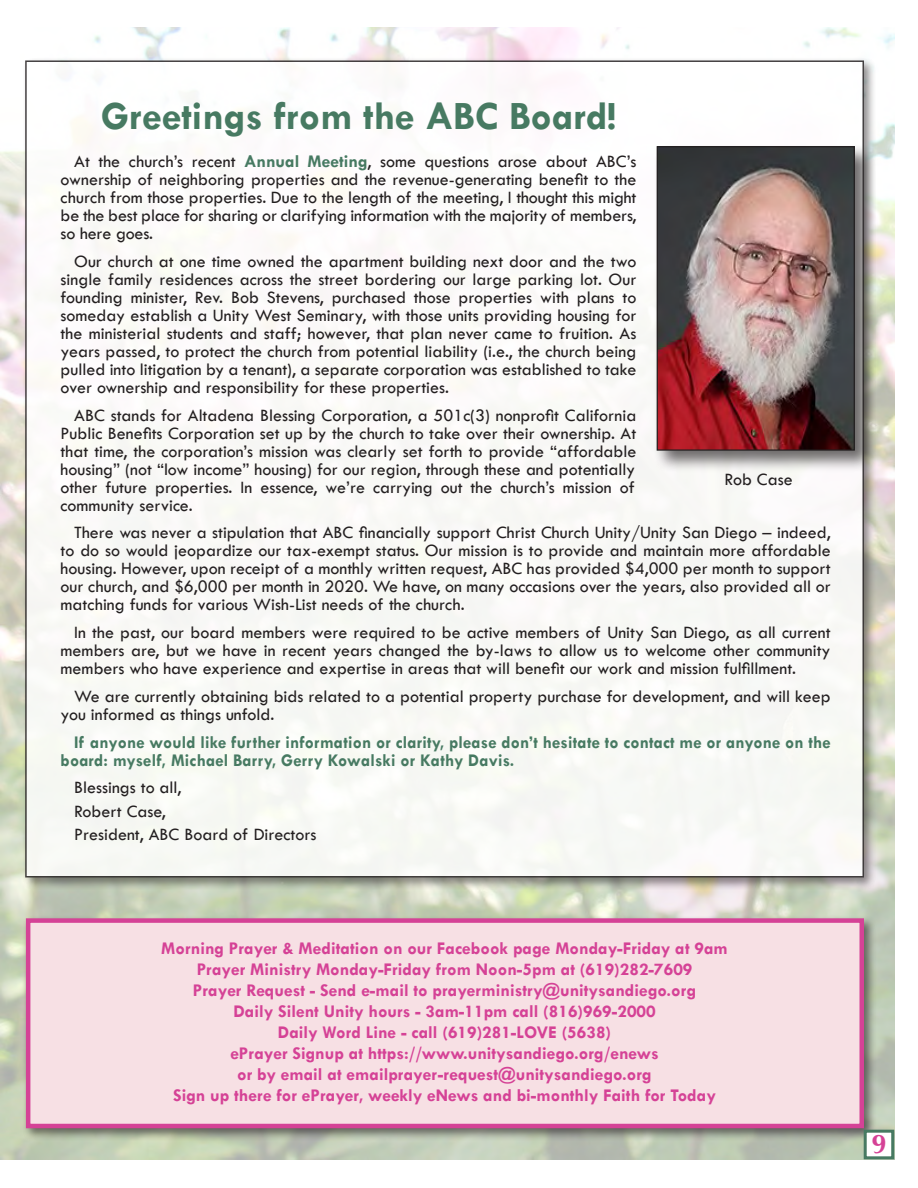
<style>
.page{position:relative;width:918px;height:1188px;background:#fff}
.page>*{position:absolute;margin:0;border:0;box-sizing:border-box;transform-origin:0 0}
.t1{font:700 40.5px "Tw Cen";color:#477a62}
.t2{font:700 27px "Optima";color:#d54296}
.t3{font:500 18px/18px "Tw Cen";color:#231f20;text-align:justify}
.t4{font:700 18px/21px "Tw Cen";color:#d54296;text-align:center}
.t5{font:700 18px/18px "Tw Cen";letter-spacing:.01em;color:#477a62;scale:.96 1}
.s1{font-weight:700;color:#477a62}
</style>
<div class="page">
<img style="left:1px;top:27px;width:893px;height:1132px">
<div style="left:22px;top:57px;width:855px;height:833px;background:#231f20;opacity:.6"></div>
<div style="left:26px;top:61px;width:837px;height:816px;background:#faf9f7"></div>
<div style="left:654px;top:144px;width:223px;height:328px;background:#231f20;opacity:.65"></div>
<img style="left:659px;top:148px;width:194px;height:301px">
<div style="left:657px;top:146px;width:198px;height:305px;border:1px solid #231f20"></div>
<div style="left:22px;top:915px;width:855px;height:226px;background:#231f20;opacity:.6"></div>
<div style="left:26px;top:918px;width:838px;height:210px;background:#f7e0e4;border:4px solid #d54296"></div>
<div style="left:865px;top:1131px;width:28px;height:27px;background:#fff"></div>
<div style="left:864px;top:1130px;width:30px;height:29px;border:3px solid #477a62"></div>
<p class="t1" style="left:101px;top:92px;width:516px">Greetings from the ABC Board!</p>
<p class="t3" style="left:61px;top:153px;width:577px;text-indent:14px">At the church’s recent <span class="s1">Annual Meeting</span>, some questions arose about ABC’s ownership of neighboring properties and the revenue-generating benefit to the church from those properties. Due to the length of the meeting, I thought this might be the best place for sharing or clarifying information with the majority of members, so here goes.</p>
<p class="t3" style="left:61px;top:252px;width:577px;text-indent:14px">Our church at one time owned the apartment building next door and the two single family residences across the street bordering our large parking lot. Our founding minister, Rev. Bob Stevens, purchased those properties with plans to someday establish a Unity West Seminary, with those units providing housing for the ministerial students and staff; however, that plan never came to fruition. As years passed, to protect the church from potential liability (i.e., the church being pulled into litigation by a tenant), a separate corporation was established to take over ownership and responsibility for these properties.</p>
<p class="t3" style="left:61px;top:406px;width:577px;text-indent:14px">ABC stands for Altadena Blessing Corporation, a 501c(3) nonprofit California Public Benefits Corporation set up by the church to take over their ownership. At that time, the corporation’s mission was clearly set forth to provide “affordable housing” (not “low income” housing) for our region, through these and potentially other future properties. In essence, we’re carrying out the church’s mission of community service.</p>
<p class="t3" style="left:61px;top:524px;width:772px;text-indent:14px">There was never a stipulation that ABC financially support Christ Church Unity/Unity San Diego – indeed, to do so would jeopardize our tax-exempt status. Our mission is to provide and maintain more affordable housing. However, upon receipt of a monthly written request, ABC has provided $4,000 per month to support our church, and $6,000 per month in 2020. We have, on many occasions over the years, also provided all or matching funds for various Wish-List needs of the church.</p>
<p class="t3" style="left:61px;top:623px;width:772px;text-indent:14px">In the past, our board members were required to be active members of Unity San Diego, as all current members are, but we have in recent years changed the by-laws to allow us to welcome other community members who have experience and expertise in areas that will benefit our work and mission fulfillment.</p>
<p class="t3" style="left:61px;top:687px;width:772px;text-indent:14px">We are currently obtaining bids related to a potential property purchase for development, and will keep you informed as things unfold.</p>
<p class="t5" style="left:61px;top:732px;width:804px;text-indent:13px">If anyone would like further information or clarity, please don’t hesitate to contact me or anyone on the board: myself, Michael Barry, Gerry Kowalski or Kathy Davis.</p>
<p class="t3" style="left:74px;top:779px;width:109px">Blessings to all,</p>
<p class="t3" style="left:74px;top:802px;width:93px">Robert Case,</p>
<p class="t3" style="left:74px;top:825px;width:244px">President, ABC Board of Directors</p>
<p class="t3" style="left:725px;top:470px;width:70px">Rob Case</p>
<p class="t4" style="left:161px;top:938px;width:568px">Morning Prayer &amp; Meditation on our Facebook page Monday-Friday at 9am</p>
<p class="t4" style="left:197px;top:959px;width:497px">Prayer Ministry Monday-Friday from Noon-5pm at (619)282-7609</p>
<p class="t4" style="left:193px;top:980px;width:505px">Prayer Request - Send e-mail to prayerministry@unitysandiego.org<br>Daily Silent Unity hours - 3am-11pm call (816)969-2000</p>
<p class="t4" style="left:278px;top:1022px;width:335px">Daily Word Line - call (619)281-LOVE (5638)</p>
<p class="t4" style="left:230px;top:1043px;width:430px">ePrayer Signup at https://www.unitysandiego.org/enews</p>
<p class="t4" style="left:237px;top:1064px;width:416px">or by email at emailprayer-request@unitysandiego.org</p>
<p class="t4" style="left:173px;top:1085px;width:544px">Sign up there for ePrayer, weekly eNews and bi-monthly Faith for Today</p>
<p class="t2" style="left:871px;top:1129px;width:17px">9</p>
</div>
